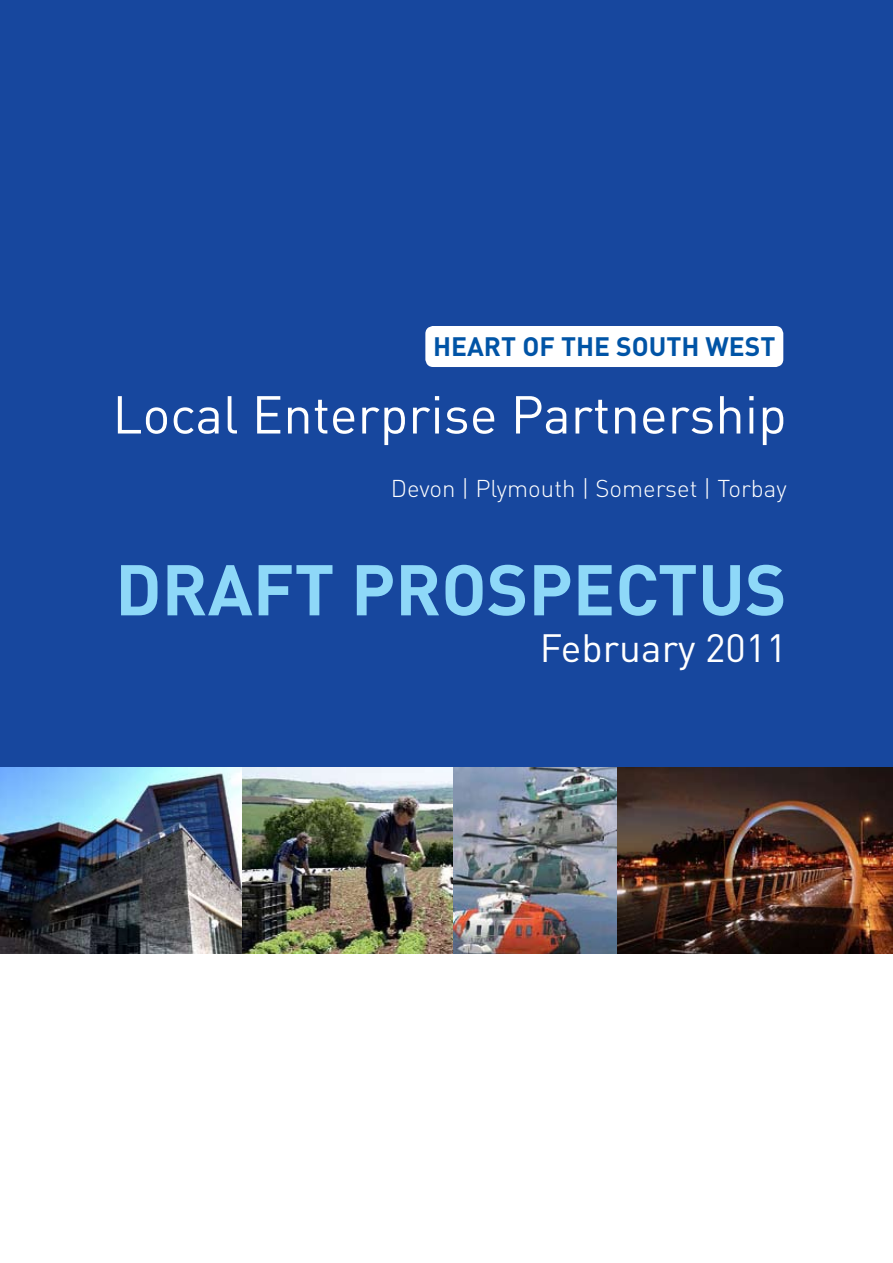
<style>
.page{position:relative;width:893px;height:1263px;background:#fff}
.page>*{position:absolute;margin:0;border:0;box-sizing:border-box;transform-origin:0 0}
.t1{font:700 70.5px "DIN";color:#8ed8f8}
.t2{font:52.5px "DIN";color:#fff}
.t3{font:39px "DIN";color:#fff}
.t4{font:700 26.4px "DIN";color:#0054a6}
.t5{font:300 24px "DIN";color:#fff}
</style>
<div class="page">
<img style="left:0;top:767px;width:453px;height:187px">
<img style="left:453px;top:767px;width:440px;height:187px">
<div style="left:0;top:0;width:893px;height:767px;background:#17479e"></div>
<div style="left:425px;top:326px;width:358px;height:41px;background:#fff;border-radius:8px"></div>
<p class="t4" style="left:433px;top:330px;width:344px">HEART OF TH E SOUTH WEST</p>
<h2 class="t2" style="left:112px;top:382px;width:676px">Local Enterprise Partnership</h2>
<p class="t5" style="left:391px;top:473px;width:397px">Devon | Plymouth | Somerset | Torbay</p>
<h1 class="t1" style="left:115px;top:544px;width:668px">DRAFT PROSPECTUS</h1>
<h3 class="t3" style="left:540px;top:624px;width:248px">February 2011</h3>
</div>
